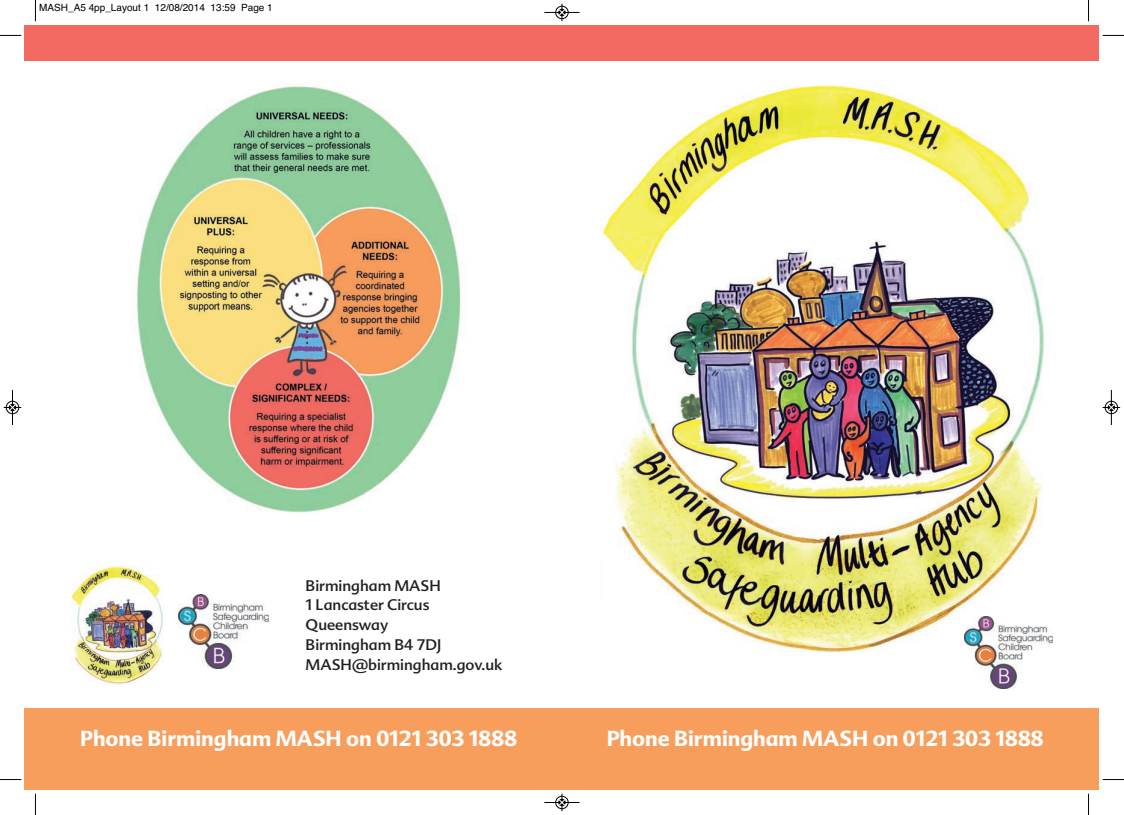
<style>
.page{position:relative;width:1124px;height:815px;background:#fff}
.page>*{position:absolute;margin:0;border:0;box-sizing:border-box;transform-origin:0 0}
.t1{font:700 21.25px "Advert";color:#fff}
.t2{font:15px/19.8px "Advert";color:#231f20}
.t3{font:10px "Helvetica";color:#000}
</style>
<div class="page">
<img style="left:602px;top:85px;width:443px;height:568px">
<img style="left:136px;top:85px;width:326px;height:428px">
<img style="left:71px;top:565px;width:92px;height:119px">
<div style="left:25px;top:709px;width:1073px;height:81px;background:#f89e5d"></div>
<div style="left:25px;top:25px;width:1073px;height:35px;background:#f26a61"></div>
<img style="left:178px;top:595px;width:90px;height:74px">
<div style="left:956px;top:612px;width:101px;height:87px;background:#fff"></div>
<img style="left:964px;top:617px;width:88px;height:72px">
<svg style="left:35px;top:0;width:1px;height:21px"></svg>
<svg style="left:0;top:35px;width:21px;height:1px"></svg>
<svg style="left:1088px;top:0;width:1px;height:21px"></svg>
<svg style="left:1102px;top:35px;width:21px;height:1px"></svg>
<svg style="left:35px;top:794px;width:1px;height:21px"></svg>
<svg style="left:0;top:779px;width:21px;height:1px"></svg>
<svg style="left:1088px;top:794px;width:1px;height:21px"></svg>
<svg style="left:1102px;top:779px;width:21px;height:1px"></svg>
<hr style="left:544px;top:12px;width:35px;height:1px;background:#000">
<div style="left:555px;top:6px;width:13px;height:13px;border:1px solid #000;border-radius:50%"></div>
<svg style="left:558px;top:4px;width:7px;height:17px"></svg>
<hr style="left:544px;top:802px;width:35px;height:1px;background:#000">
<div style="left:555px;top:796px;width:13px;height:13px;border:1px solid #000;border-radius:50%"></div>
<svg style="left:558px;top:794px;width:7px;height:17px"></svg>
<hr style="left:12px;top:390px;width:1px;height:35px;background:#000">
<div style="left:6px;top:401px;width:13px;height:13px;border:1px solid #000;border-radius:50%"></div>
<svg style="left:4px;top:404px;width:17px;height:7px"></svg>
<hr style="left:1110px;top:390px;width:1px;height:35px;background:#000">
<div style="left:1104px;top:401px;width:13px;height:13px;border:1px solid #000;border-radius:50%"></div>
<svg style="left:1102px;top:404px;width:17px;height:7px"></svg>
<p class="t3" style="left:39px;top:2px;width:235px">MASH_A5 4pp_Layout 1 12/08/2014 13:59 Page 1</p>
<p class="t2" style="left:305px;top:576px;width:198px">Birmingham MASH<br>1 Lancaster Circus<br>Queensway<br>Birmingham B4 7DJ<br>MASH@birmingham.gov.uk</p>
<h1 class="t1" style="left:80px;top:727px;width:438px">Phone Birmingham MASH on 0121 303 1888</h1>
<h1 class="t1" style="left:606px;top:727px;width:438px">Phone Birmingham MASH on 0121 303 1888</h1>
</div>
